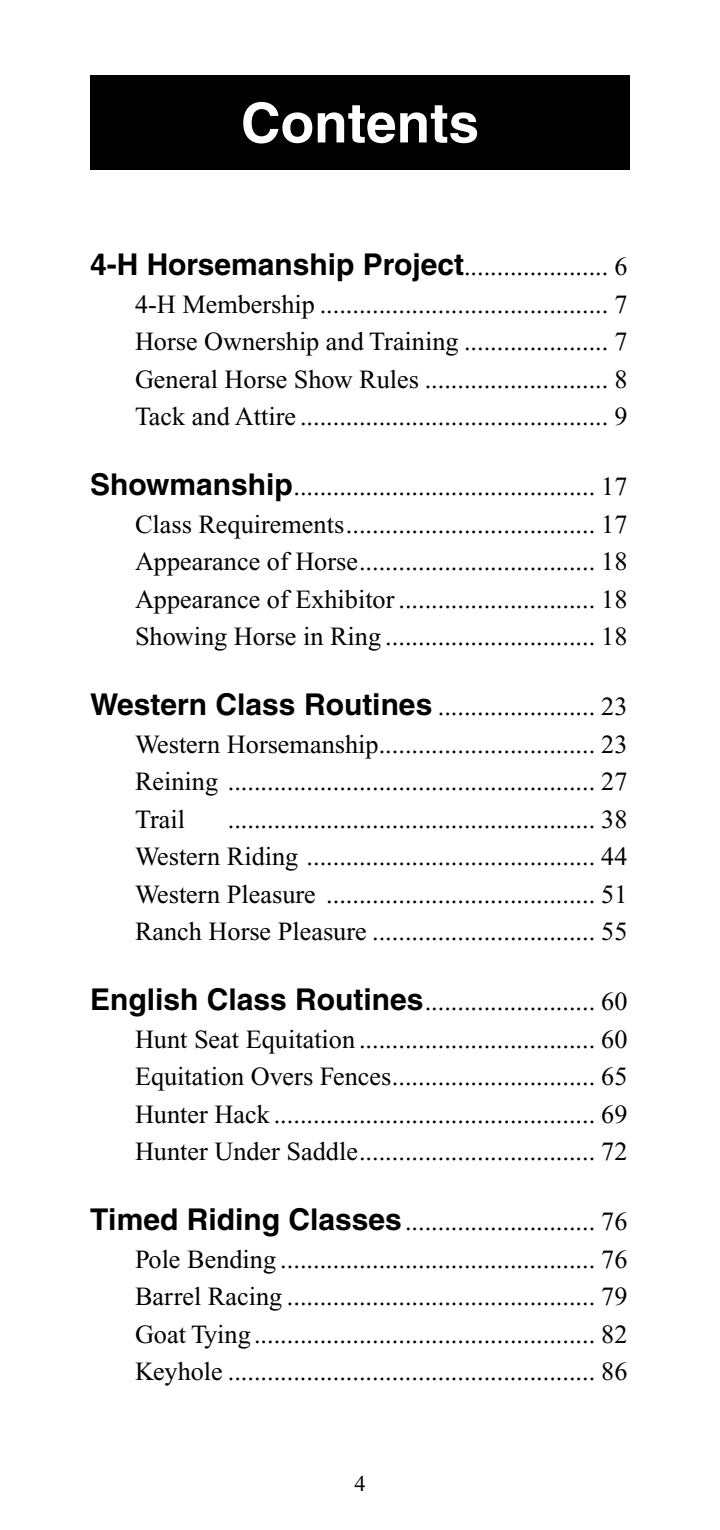
<style>
.page{position:relative;width:720px;height:1530px;background:#fff}
.page>*{position:absolute;margin:0;border:0;box-sizing:border-box;transform-origin:0 0}
.Headline{font:700 55px "Helvetica";color:#fff}
.Table_of_contents{font:26.25px "Times New Roman";color:#000}
.t1{font:22.5px "Times New Roman";color:#000}
.s1{font-family:"Helvetica";font-weight:700;font-size:30px}
</style>
<div class="page">
<div style="left:91px;top:76px;width:538px;height:93px;background:#000"></div>
<div style="left:90px;top:75px;width:540px;height:95px;border:2px solid #000"></div>
<p class="Headline" style="left:241px;top:90px;width:240px">Contents</p>
<p class="Table_of_contents" style="left:90px;top:252px;width:539px"><span class="s1">4-H Horsemanship Project</span>...................... 6</p>
<p class="Table_of_contents" style="left:135px;top:290px;width:494px">4-H Membership ............................................ 7</p>
<p class="Table_of_contents" style="left:135px;top:327px;width:494px">Horse Ownership and Training ...................... 7</p>
<p class="Table_of_contents" style="left:135px;top:365px;width:494px">General Horse Show Rules ............................ 8</p>
<p class="Table_of_contents" style="left:135px;top:402px;width:494px">Tack and Attire ............................................... 9</p>
<p class="Table_of_contents" style="left:90px;top:472px;width:539px"><span class="s1">Showmanship</span>.............................................. 17</p>
<p class="Table_of_contents" style="left:135px;top:510px;width:494px">Class Requirements...................................... 17</p>
<p class="Table_of_contents" style="left:135px;top:547px;width:494px">Appearance of Horse.................................... 18</p>
<p class="Table_of_contents" style="left:135px;top:585px;width:494px">Appearance of Exhibitor.............................. 18</p>
<p class="Table_of_contents" style="left:135px;top:622px;width:494px">Showing Horse in Ring ................................ 18</p>
<p class="Table_of_contents" style="left:90px;top:692px;width:539px"><span class="s1">Western Class Routines</span> ........................ 23</p>
<p class="Table_of_contents" style="left:135px;top:730px;width:494px">Western Horsemanship................................. 23</p>
<p class="Table_of_contents" style="left:135px;top:767px;width:494px">Reining ........................................................ 27</p>
<p class="Table_of_contents" style="left:135px;top:805px;width:52px">Trail</p>
<p class="Table_of_contents" style="left:228px;top:805px;width:401px">........................................................ 38</p>
<p class="Table_of_contents" style="left:135px;top:842px;width:494px">Western Riding ............................................ 44</p>
<p class="Table_of_contents" style="left:135px;top:880px;width:494px">Western Pleasure ......................................... 51</p>
<p class="Table_of_contents" style="left:135px;top:917px;width:494px">Ranch Horse Pleasure .................................. 55</p>
<p class="Table_of_contents" style="left:90px;top:987px;width:539px"><span class="s1">English Class Routines</span>.......................... 60</p>
<p class="Table_of_contents" style="left:135px;top:1025px;width:494px">Hunt Seat Equitation .................................... 60</p>
<p class="Table_of_contents" style="left:135px;top:1062px;width:494px">Equitation Overs Fences............................... 65</p>
<p class="Table_of_contents" style="left:135px;top:1100px;width:494px">Hunter Hack ................................................. 69</p>
<p class="Table_of_contents" style="left:135px;top:1137px;width:494px">Hunter Under Saddle.................................... 72</p>
<p class="Table_of_contents" style="left:90px;top:1207px;width:539px"><span class="s1">Timed Riding Classes</span>............................. 76</p>
<p class="Table_of_contents" style="left:135px;top:1245px;width:494px">Pole Bending ................................................ 76</p>
<p class="Table_of_contents" style="left:135px;top:1282px;width:494px">Barrel Racing ............................................... 79</p>
<p class="Table_of_contents" style="left:135px;top:1320px;width:494px">Goat Tying.................................................... 82</p>
<p class="Table_of_contents" style="left:135px;top:1357px;width:494px">Keyhole ........................................................ 86</p>
<p class="t1" style="left:354px;top:1472px;width:13px">4</p>
</div>
